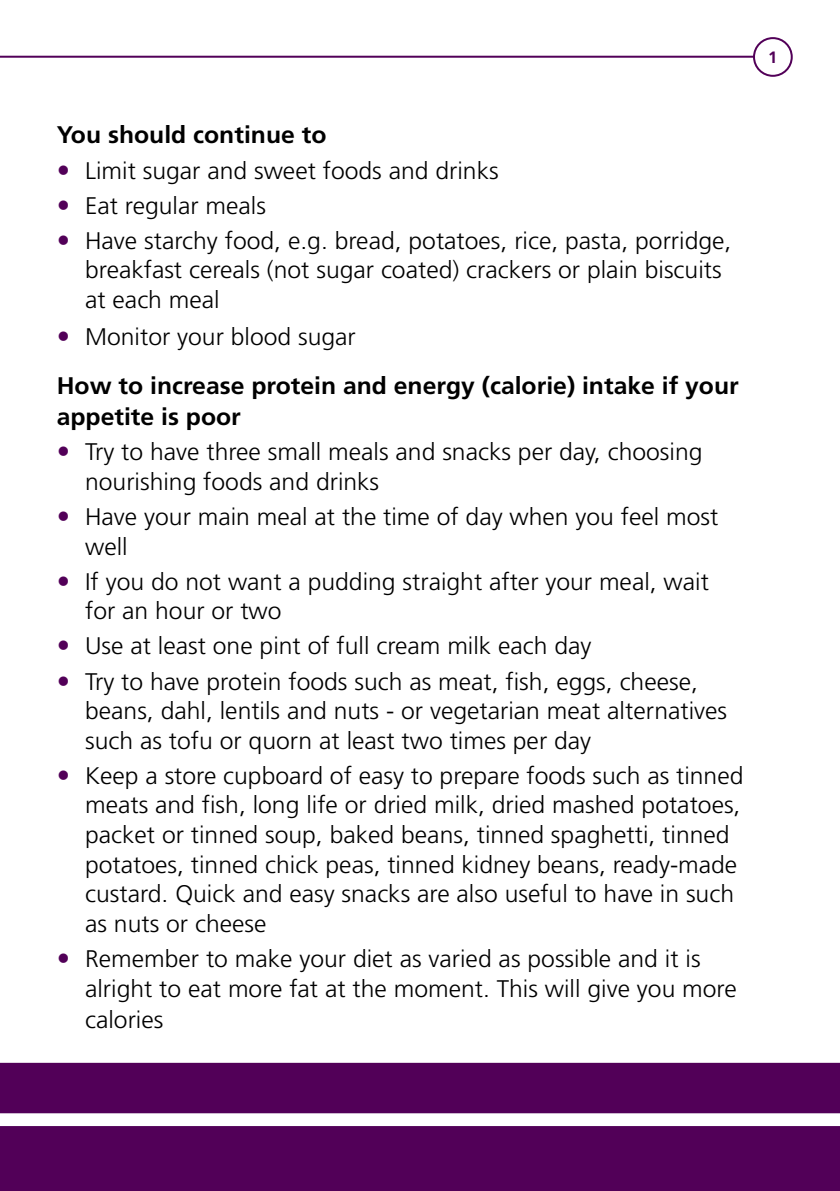
<style>
.page{position:relative;width:840px;height:1191px;background:#fff}
.page>*{position:absolute;margin:0;border:0;box-sizing:border-box;transform-origin:0 0}
.t1{font:300 24px/29.6px "Frutiger";color:#000}
.t2{font:700 24px/31.4px "Frutiger";color:#000}
.t3{font:700 16.4px "Frutiger";color:#520058}
</style>
<div class="page">
<div style="left:0;top:1062px;width:839px;height:129px;background:#520058"></div>
<svg style="left:0;top:1113px;width:839px;height:13px"></svg>
<div style="left:752px;top:37px;width:40px;height:40px;border:2px solid #520058;border-radius:50%"></div>
<hr style="left:0;top:56px;width:754px;height:2px;background:#520058">
<p class="t2" style="left:57px;top:119px;width:271px">You should continue to</p>
<p class="t1" style="left:85px;top:153px;width:647px;line-height:35.2px">Limit sugar and sweet foods and drinks<br>Eat regular meals<br>Have starchy food, e.g. bread, potatoes, rice, pasta, porridge,</p>
<p class="t1" style="left:85px;top:255px;width:637px">breakfast cereals (not sugar coated) crackers or plain biscuits at each meal</p>
<p class="t1" style="left:85px;top:322px;width:272px">Monitor your blood sugar</p>
<p class="t2" style="left:57px;top:369px;width:683px">How to increase protein and energy (calorie) intake if your appetite is poor</p>
<p class="t1" style="left:85px;top:437px;width:618px">Try to have three small meals and snacks per day, choosing nourishing foods and drinks</p>
<p class="t1" style="left:85px;top:502px;width:634px">Have your main meal at the time of day when you feel most well</p>
<p class="t1" style="left:85px;top:566px;width:625px">If you do not want a pudding straight after your meal, wait for an hour or two</p>
<p class="t1" style="left:85px;top:628px;width:614px;line-height:35.2px">Use at least one pint of full cream milk each day<br>Try to have protein foods such as meat, fish, eggs, cheese,</p>
<p class="t1" style="left:85px;top:696px;width:643px">beans, dahl, lentils and nuts - or vegetarian meat alternatives such as tofu or quorn at least two times per day</p>
<p class="t1" style="left:85px;top:760px;width:659px">Keep a store cupboard of easy to prepare foods such as tinned meats and fish, long life or dried milk, dried mashed potatoes, packet or tinned soup, baked beans, tinned spaghetti, tinned potatoes, tinned chick peas, tinned kidney beans, ready-made custard. Quick and easy snacks are also useful to have in such as nuts or cheese</p>
<p class="t1" style="left:85px;top:943px;width:652px;line-height:30.6px">Remember to make your diet as varied as possible and it is alright to eat more fat at the moment. This will give you more calories</p>
<p class="t3" style="left:767px;top:48px;width:11px">1</p>
</div>
